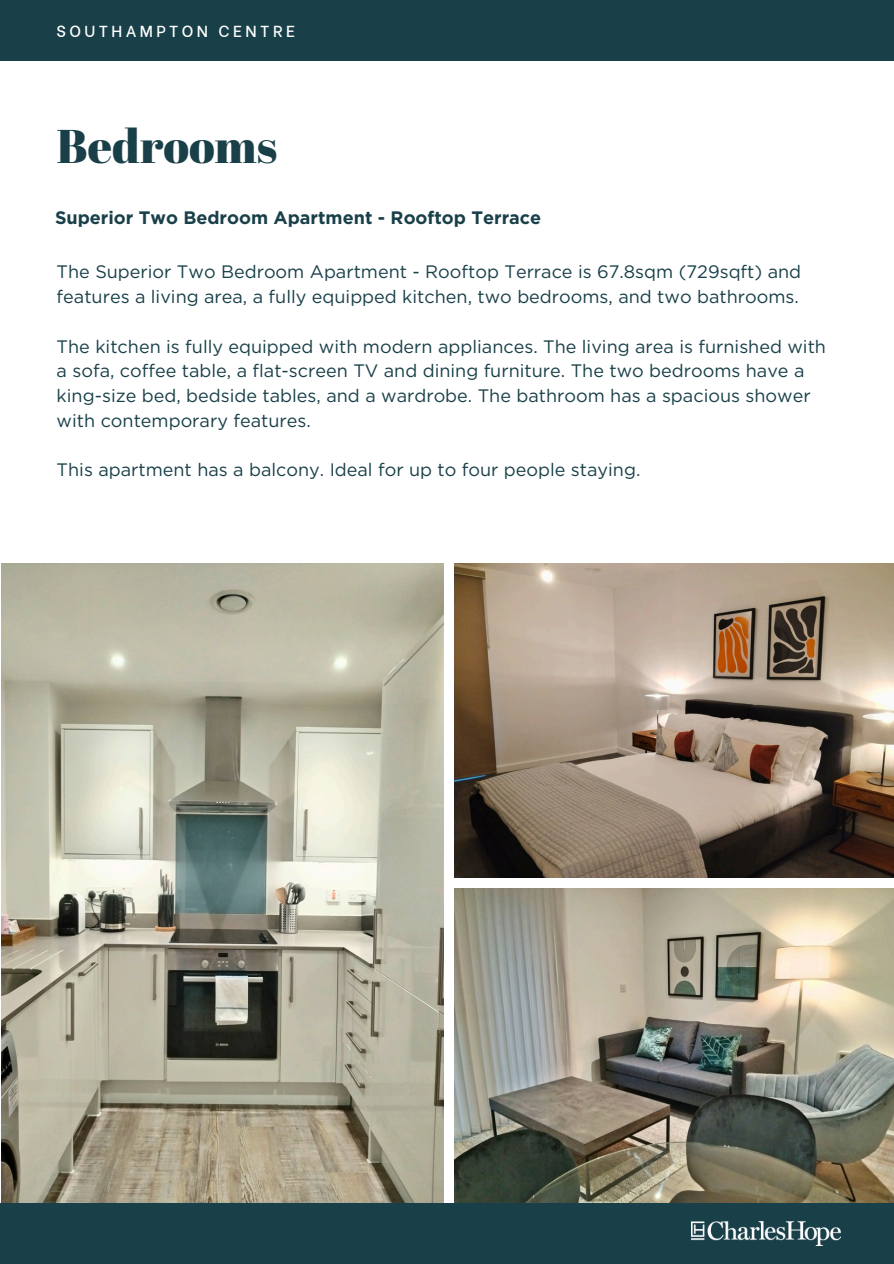
<style>
.page{position:relative;width:894px;height:1264px;background:#fff}
.page>*{position:absolute;margin:0;border:0;box-sizing:border-box;transform-origin:0 0}
.t1{font:47.25px "Abril Fatface";color:#194049}
.t2{font:18px/24.8px "Gotham";color:#194049}
.t3{font:700 18px "Gotham";color:#194049}
.t4{font:500 15.9px "Be Vietnam";letter-spacing:.21em;color:#fff}
</style>
<div class="page">
<div style="left:0;top:1203px;width:893px;height:60px;background:#194049"></div>
<div style="left:0;top:0;width:893px;height:60px;background:#194049"></div>
<img style="left:691px;top:1221px;width:148px;height:24px">
<img style="left:2px;top:563px;width:441px;height:639px">
<img style="left:454px;top:563px;width:439px;height:314px">
<img style="left:454px;top:888px;width:439px;height:314px">
<h3 class="t4" style="left:57px;top:18px;width:240px">SOUTHAMPTON CENTRE</h3>
<h1 class="t1" style="left:57px;top:113px;width:222px">Bedrooms</h1>
<h2 class="t3" style="left:55px;top:207px;width:487px">Superior Two Bedroom Apartment - Rooftop Terrace</h2>
<h3 class="t2" style="left:57px;top:259px;width:745px">The Superior Two Bedroom Apartment - Rooftop Terrace is 67.8sqm (729sqft) and features a living area, a fully equipped kitchen, two bedrooms, and two bathrooms.</h3>
<h3 class="t2" style="left:57px;top:334px;width:770px">The kitchen is fully equipped with modern appliances. The living area is furnished with a sofa, coffee table, a flat-screen TV and dining furniture. The two bedrooms have a king-size bed, bedside tables, and a wardrobe. The bathroom has a spacious shower with contemporary features.</h3>
<p class="t2" style="left:57px;top:457px;width:585px">This apartment has a balcony. Ideal for up to four people staying.</p>
</div>
